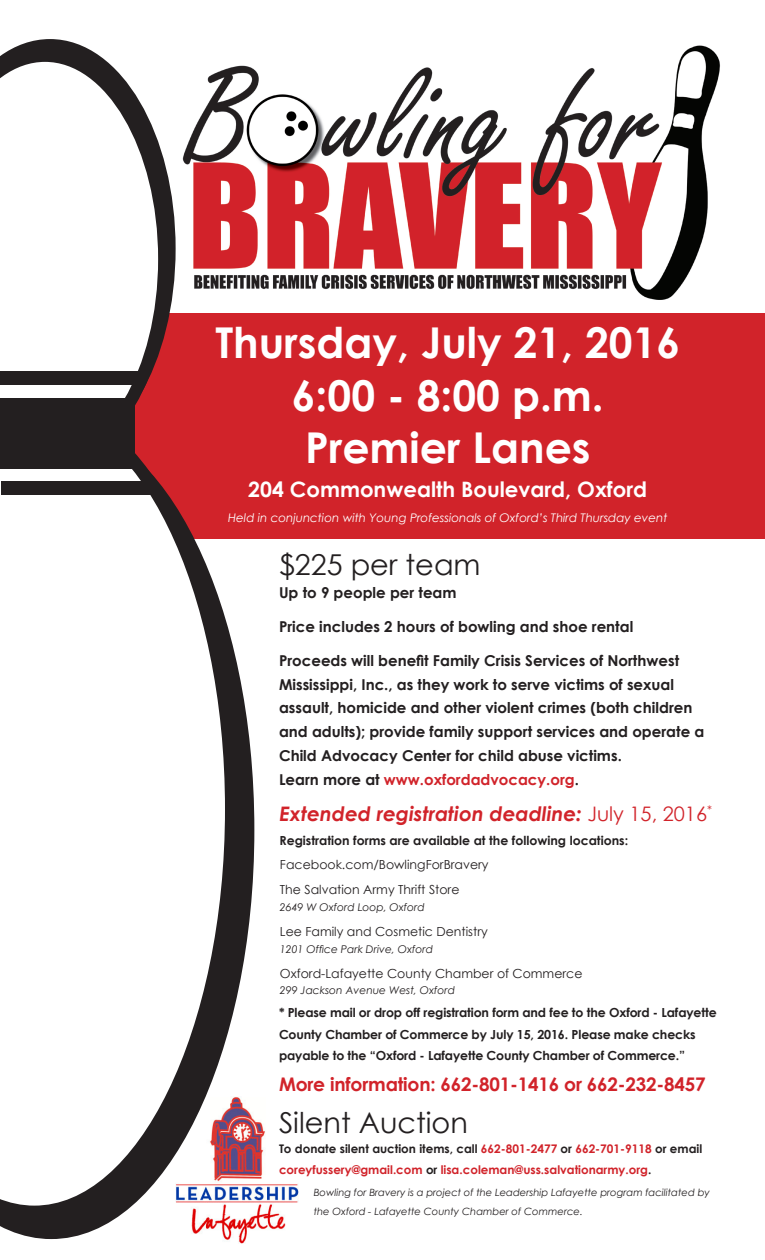
<style>
.page{position:relative;width:765px;height:1260px;background:#fff}
.page>*{position:absolute;margin:0;border:0;box-sizing:border-box;transform-origin:0 0}
.t1{font:700 42.5px "Century Gothic";color:#fff}
.t2{font:28.75px "Century Gothic";color:#231f20}
.t3{font:700 21.25px "Century Gothic";color:#fff}
.t4{font:italic 700 20px "Century Gothic";color:#d1232a}
.t5{font:700 18.75px "Century Gothic";letter-spacing:-.01em;color:#d1232a}
.t6{font:700 15px/23.8px "Century Gothic";color:#231f20}
.t7{font:700 12.5px/21.2px "Century Gothic";letter-spacing:-.01em;color:#231f20}
.t8{font:12.5px "Century Gothic";color:#231f20}
.t9{font:700 11.88px/20.6px "Century Gothic";color:#d1232a}
.t10{font:italic 11.88px "Century Gothic";color:#fff}
.t11{font:italic 10.62px "Century Gothic";color:#231f20}
.t12{font:italic 10px/18.8px "Century Gothic";color:#231f20}
.s1{color:#d1232a}
.s2{font-weight:400;font-style:normal}
.s3{color:#231f20}
</style>
<div class="page">
<img style="left:225px;top:1120px;width:74px;height:124px">
<div style="left:0;top:314px;width:765px;height:225px;background:#d1232a"></div>
<img style="left:182px;top:45px;width:538px;height:255px">
<svg style="left:0;top:669px;width:254px;height:570px"></svg>
<svg style="left:11px;top:39px;width:165px;height:275px"></svg>
<svg style="left:0;top:469px;width:238px;height:749px"></svg>
<svg style="left:0;top:49px;width:171px;height:420px"></svg>
<div style="left:0;top:398px;width:134px;height:71px;background:#231f20"></div>
<div style="left:0;top:372px;width:142px;height:13px;background:#231f20"></div>
<div style="left:1px;top:481px;width:153px;height:14px;background:#231f20"></div>
<p class="t1" style="left:215px;top:310px;width:466px">Thursday, July 21, 2016</p>
<p class="t1" style="left:292px;top:363px;width:313px">6:00 - 8:00 p.m.</p>
<p class="t1" style="left:305px;top:415px;width:287px">Premier Lanes</p>
<p class="t3" style="left:248px;top:473px;width:401px">204 Commonwealth Boulevard, Oxford</p>
<p class="t10" style="left:228px;top:509px;width:441px">Held in conjunction with Young Professionals of Oxford’s Third Thursday event</p>
<p class="t2" style="left:279px;top:544px;width:203px">$225 per team</p>
<p class="t6" style="left:279px;top:580px;width:179px">Up to 9 people per team</p>
<p class="t6" style="left:279px;top:614px;width:356px">Price includes 2 hours of bowling and shoe rental</p>
<p class="t6" style="left:279px;top:648px;width:427px">Proceeds will benefit Family Crisis Services of Northwest Mississippi, Inc., as they work to serve victims of sexual assault, homicide and other violent crimes (both children and adults); provide family support services and operate a Child Advocacy Center for child abuse victims.<br>Learn more at <span class="s1">www.oxfordadvocacy.org</span>.</p>
<p class="t4" style="left:279px;top:798px;width:434px">Extended registration deadline: <span class="s2">July 15, 2016</span><sup>*</sup></p>
<p class="t7" style="left:279px;top:829px;width:350px">Registration forms are available at the following locations:</p>
<p class="t8" style="left:280px;top:856px;width:210px">Facebook.com/BowlingForBravery</p>
<p class="t8" style="left:280px;top:881px;width:181px">The Salvation Army Thrift Store</p>
<p class="t11" style="left:280px;top:899px;width:146px">2649 W Oxford Loop, Oxford</p>
<p class="t8" style="left:280px;top:922px;width:209px">Lee Family and Cosmetic Dentistry</p>
<p class="t11" style="left:280px;top:941px;width:154px">1201 Office Park Drive, Oxford</p>
<p class="t8" style="left:280px;top:964px;width:304px">Oxford-Lafayette County Chamber of Commerce</p>
<p class="t11" style="left:280px;top:983px;width:176px">299 Jackson Avenue West, Oxford</p>
<p class="t7" style="left:279px;top:1002px;width:439px">* Please mail or drop off registration form and fee to the Oxford - Lafayette<br>County Chamber of Commerce by July 15, 2016. Please make checks payable to the “Oxford - Lafayette County Chamber of Commerce.”</p>
<p class="t5" style="left:279px;top:1070px;width:428px">More information: 662-801-1416 or 662-232-8457</p>
<p class="t2" style="left:279px;top:1102px;width:190px">Silent Auction</p>
<p class="t9" style="left:279px;top:1138px;width:425px"><span class="s3">To donate silent auction items, call</span> 662-801-2477 <span class="s3">or</span> 662-701-9118 <span class="s3">or email </span>coreyfussery@gmail.com <span class="s3">or</span> lisa.coleman@uss.salvationarmy.org<span class="s3">.</span></p>
<p class="t12" style="left:314px;top:1183px;width:398px">Bowling for Bravery is a project of the Leadership Lafayette program facilitated by the Oxford - Lafayette County Chamber of Commerce.</p>
</div>
